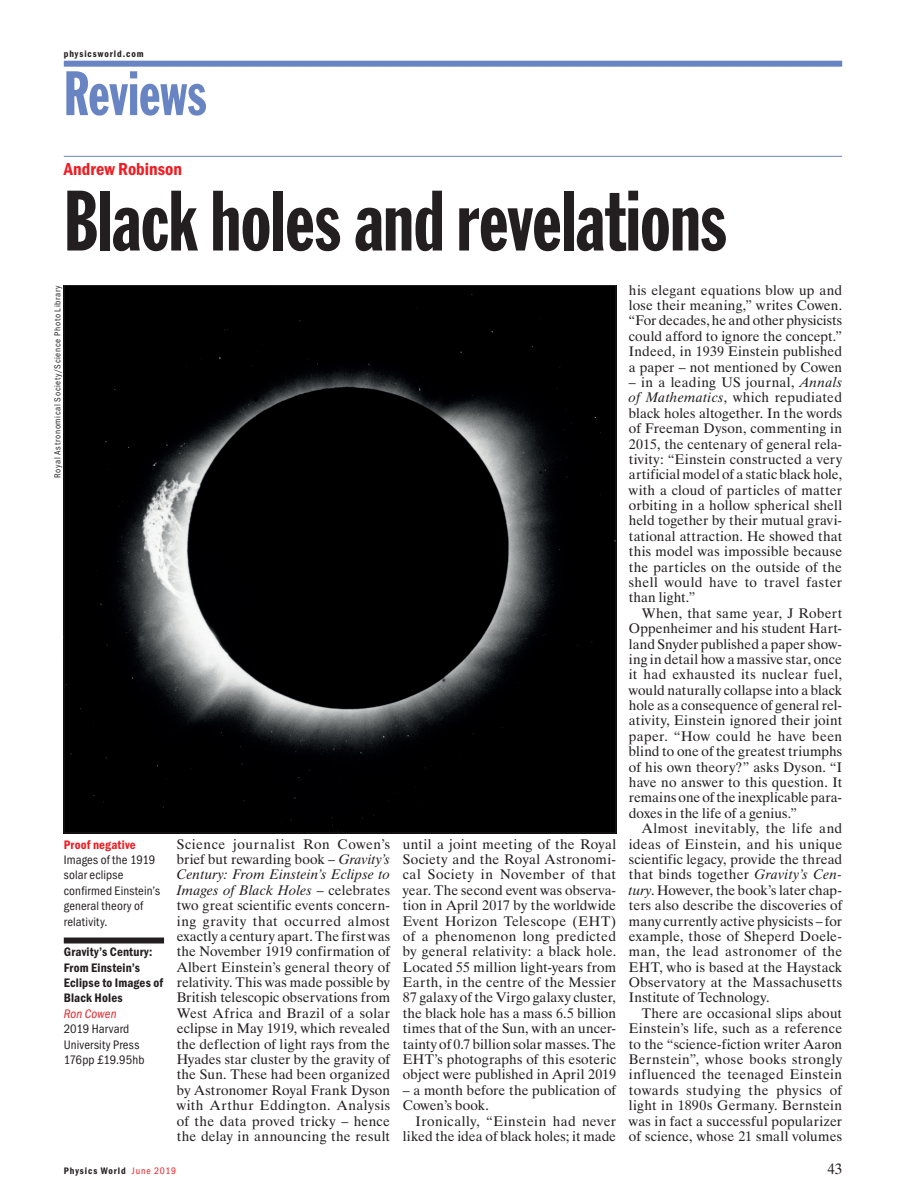
<style>
.page{position:relative;width:906px;height:1200px;background:#fff}
.page>*{position:absolute;margin:0;border:0;box-sizing:border-box;transform-origin:0 0}
.HeadBig{font:84px "Franklin Gothic Extra Cond";letter-spacing:-.005em;color:#231f20}
.t1{font:61.5px "Franklin Gothic Extra Cond";letter-spacing:-.005em;color:#6984c3}
.Reviewer{font:600 18px "Franklin Got Cd Io P";color:#ee1d23}
.t2{font:15px "Dutch 801 BT";color:#231f20}
.BodyLeft{font:13.8px/15.3px "Dutch 801 BT";letter-spacing:.015em;color:#231f20;text-align:justify}
.BookDetails{font:12.75px/15.3px "Franklin Got Cd Io P";letter-spacing:.015em;color:#231f20}
.BookTitle{font:600 12.75px/15.3px "Franklin Got Cd Io P";letter-spacing:.015em;color:#231f20}
.BookAuthor{font:italic 12.75px "Franklin Got Cd Io P";letter-spacing:.01em;color:#ee1d23}
.t3{font:600 9.75px "Franklin Got Cd Io P";letter-spacing:.1em;color:#231f20}
.Credit{font:9px "Franklin Got Cd Io P";letter-spacing:.07em;color:#231f20}
.s1{font-weight:600;color:#ee1d23}
.s2{font-style:italic}
.s3{font-weight:400;color:#ee1d23}
</style>
<div class="page">
<div style="left:64px;top:61px;width:778px;height:6px;background:#6984c3"></div>
<hr style="left:64px;top:156px;width:778px;height:1px;background:#6984c3">
<img style="left:66px;top:287px;width:548px;height:544px">
<div style="left:64px;top:937px;width:100px;height:6px;background:#231f20"></div>
<p class="t3" style="left:64px;top:48px;width:81px">physicsworld.com</p>
<h2 class="t1" style="left:64px;top:61px;width:144px">Reviews</h2>
<p class="Reviewer" style="left:64px;top:159px;width:120px">Andrew Robinson</p>
<p class="HeadBig" style="left:64px;top:176px;width:664px">Black holes and revelations</p>
<p class="Credit" style="left:52px;top:478px;width:194px;rotate:-90deg">Royal Astronomical Society/Science Photo Library</p>
<p class="BookDetails" style="left:64px;top:836px;width:98px"><span class="s1">Proof negative<br></span>Images of the 1919 solar eclipse confirmed Einstein’s general theory of relativity.</p>
<p class="BookTitle" style="left:64px;top:944px;width:101px">Gravity’s Century:<br>From Einstein’s<br>Eclipse to Images of<br>Black Holes</p>
<p class="BookAuthor" style="left:64px;top:1006px;width:54px">Ron Cowen</p>
<p class="BookDetails" style="left:64px;top:1021px;width:82px">2019 Harvard<br>University Press<br>176pp £19.95hb</p>
<p class="BodyLeft" style="left:177px;top:835px;width:215px">Science journalist Ron Cowen’s brief but rewarding book – <span class="s2">Gravity’s Century: From Einstein’s Eclipse to Images of Black Holes</span> – celebrates two great scientific events concern&shy;ing gravity that occurred almost exactly a century apart. The first was the November 1919 confirmation of Albert Einstein’s general theory of relativity. This was made possible by British telescopic observations from West Africa and Brazil of a solar eclipse in May 1919, which revealed the deflection of light rays from the Hyades star cluster by the gravity of the Sun. These had been organized by Astronomer Royal Frank Dyson with Arthur Eddington. Analysis of the data proved tricky – hence the delay in announcing the result</p>
<p class="BodyLeft" style="left:403px;top:835px;width:215px">until a joint meeting of the Royal Society and the Royal Astronomi&shy;cal Society in November of that year. The second event was observa&shy;tion in April 2017 by the worldwide Event Horizon Telescope (EHT) of a phenomenon long predicted by general relativity: a black hole.<br>Located 55 million light-years from Earth, in the centre of the Messier 87 galaxy of the Virgo galaxy cluster, the black hole has a mass 6.5 billion times that of the Sun, with an uncer&shy;tainty of 0.7 billion solar masses. The EHT’s photographs of this esoteric object were published in April 2019</p>
<p class="BodyLeft" style="left:403px;top:1081px;width:215px">– a month before the publication of<br>Cowen’s book.</p>
<p class="BodyLeft" style="left:403px;top:1112px;width:215px;text-align:right">Ironically, “Einstein had never liked the idea of black holes; it made</p>
<p class="BodyLeft" style="left:629px;top:282px;width:215px">his elegant equations blow up and lose their meaning,” writes Cowen. “For decades, he and other physicists could afford to ignore the concept.” Indeed, in 1939 Einstein published a paper – not mentioned by Cowen</p>
<p class="BodyLeft" style="left:629px;top:374px;width:215px">– in a leading US journal, <span class="s2">Annals of Mathematics</span>, which repudiated black holes altogether. In the words of Freeman Dyson, commenting in 2015, the centenary of general rela&shy;tivity: “Einstein constructed a very artificial model of a static black hole, with a cloud of particles of matter orbiting in a hollow spherical shell held together by their mutual gravi&shy;tational attraction. He showed that this model was impossible because the particles on the outside of the shell would have to travel faster than light.”</p>
<p class="BodyLeft" style="left:629px;top:605px;width:215px;text-indent:13px">When, that same year, J Robert Oppenheimer and his student Hart&shy;land Snyder published a paper show&shy;ing in detail how a massive star, once it had exhausted its nuclear fuel, would naturally collapse into a black hole as a consequence of general rel&shy;ativity, Einstein ignored their joint paper. “How could he have been blind to one of the greatest triumphs of his own theory?” asks Dyson. “I have no answer to this question. It remains one of the inexplicable para&shy;doxes in the life of a genius.”</p>
<p class="BodyLeft" style="left:629px;top:820px;width:215px;text-indent:13px">Almost inevitably, the life and ideas of Einstein, and his unique scientific legacy, provide the thread that binds together <span class="s2">Gravity’s Cen&shy;tury</span>. However, the book’s later chap&shy;ters also describe the discoveries of many currently active physicists – for example, those of Sheperd Doele&shy;man, the lead astronomer of the EHT, who is based at the Haystack Observatory at the Massachusetts Institute of Technology.</p>
<p class="BodyLeft" style="left:629px;top:1004px;width:215px;text-indent:13px">There are occasional slips about Einstein’s life, such as a reference to the “science-fiction writer Aaron Bernstein”, whose books strongly influenced the teenaged Einstein towards studying the physics of light in 1890s Germany. Bernstein was in fact a successful popularizer of science, whose 21 small volumes</p>
<p class="t3" style="left:64px;top:1165px;width:114px">Physics World <span class="s3">June 2019</span></p>
<p class="t2" style="left:827px;top:1159px;width:16px">43</p>
</div>
